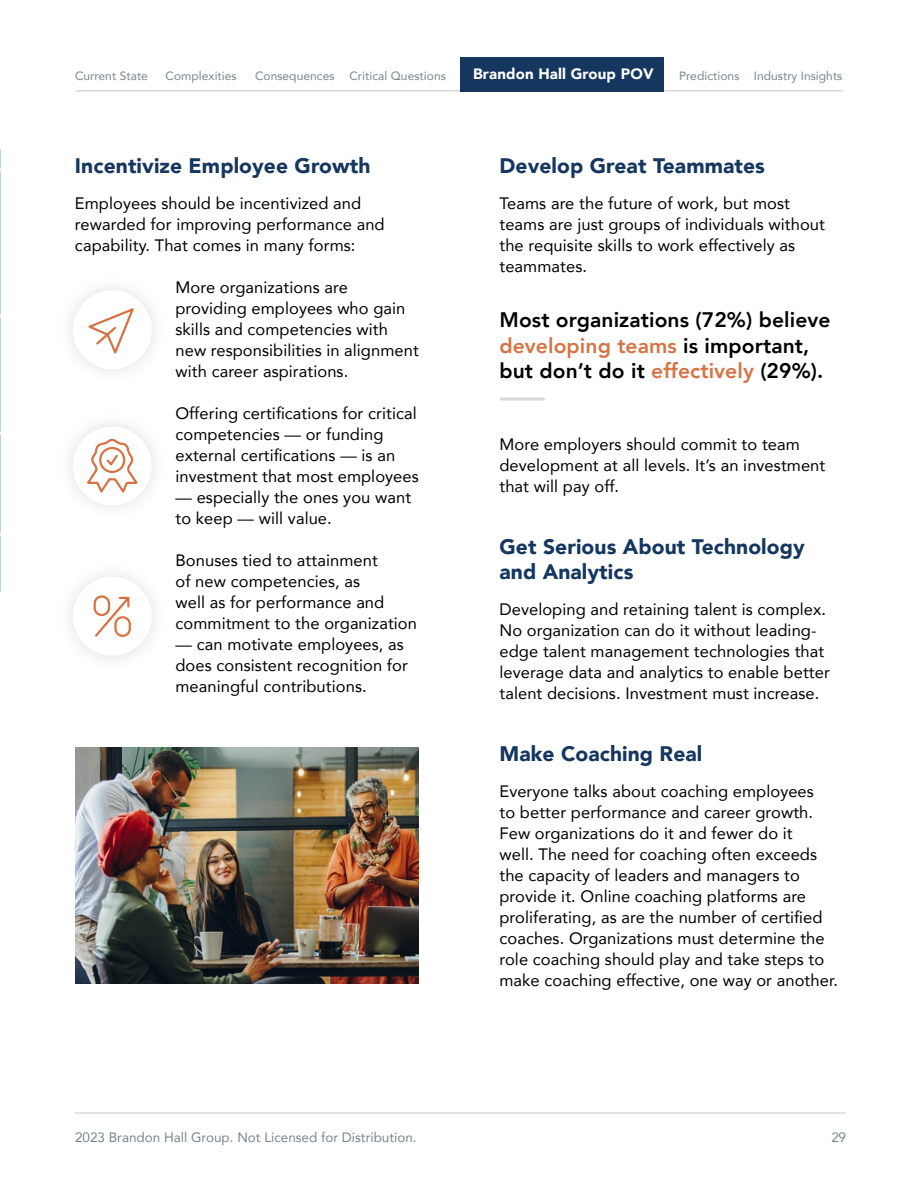
<style>
.page{position:relative;width:918px;height:1188px;background:#fff}
.page>*{position:absolute;margin:0;border:0;box-sizing:border-box;transform-origin:0 0}
.body_copy{font:900 21px/25.5px "Avenir";letter-spacing:.005em;color:#15365f}
.body_copy-2{font:800 21px/25.5px "Avenir";letter-spacing:.005em;color:#000}
.body_copy-3{font:16.5px/21px "Avenir";letter-spacing:.005em;color:#000}
.Section_header{font:900 15px "Avenir";letter-spacing:.01em;color:#fff}
.t1{font:13.5px "Avenir";color:#758589}
.body_copy-4{font:12px "Avenir";letter-spacing:.005em;color:#758589}
.s1{color:#d77343}
</style>
<div class="page">
<hr style="left:75px;top:1112px;width:771px;height:2px;background:#d5dadc">
<svg style="left:0;top:149px;width:1px;height:221px"></svg>
<svg style="left:0;top:379px;width:1px;height:210px"></svg>
<img style="left:76px;top:747px;width:343px;height:237px">
<hr style="left:501px;top:398px;width:43px;height:2px;background:#d5dadc">
<hr style="left:76px;top:90px;width:767px;height:2px;background:#d5dadc">
<div style="left:460px;top:57px;width:204px;height:35px;background:#15365f"></div>
<svg style="left:93px;top:595px;width:38px;height:42px"></svg>
<svg style="left:88px;top:308px;width:46px;height:46px"></svg>
<svg style="left:84px;top:437px;width:56px;height:72px"></svg>
<p class="body_copy-4" style="left:75px;top:66px;width:74px">Current State</p>
<p class="body_copy-4" style="left:166px;top:66px;width:73px">Complexities</p>
<p class="body_copy-4" style="left:255px;top:66px;width:81px">Consequences</p>
<p class="body_copy-4" style="left:349px;top:66px;width:98px">Critical Questions</p>
<p class="Section_header" style="left:473px;top:61px;width:182px">Brandon Hall Group POV</p>
<p class="body_copy-4" style="left:679px;top:66px;width:62px">Predictions</p>
<p class="body_copy-4" style="left:754px;top:66px;width:90px">Industry Insights</p>
<p class="body_copy" style="left:75px;top:152px;width:297px">Incentivize Employee Growth</p>
<p class="body_copy-3" style="left:75px;top:192px;width:311px">Employees should be incentivized and rewarded for improving performance and capability. That comes in many forms:</p>
<p class="body_copy-3" style="left:175px;top:276px;width:245px">More organizations are providing employees who gain skills and competencies with new responsibilities in alignment with career aspirations.</p>
<p class="body_copy-3" style="left:175px;top:402px;width:245px">Offering certifications for critical competencies — or funding external certifications — is an investment that most employees</p>
<p class="body_copy-3" style="left:175px;top:486px;width:237px">— especially the ones you want to keep — will value.</p>
<p class="body_copy-3" style="left:175px;top:549px;width:243px">Bonuses tied to attainment<br>of new competencies, as<br>well as for performance and commitment to the organization</p>
<p class="body_copy-3" style="left:175px;top:633px;width:234px">— can motivate employees, as does consistent recognition for meaningful contributions.</p>
<p class="body_copy" style="left:500px;top:152px;width:267px">Develop Great Teammates</p>
<p class="body_copy-3" style="left:500px;top:192px;width:327px">Teams are the future of work, but most teams are just groups of individuals without the requisite skills to work effectively as teammates.</p>
<p class="body_copy-2" style="left:500px;top:307px;width:333px">Most organizations (72%) believe <span class="s1">developing teams</span> is important, but don’t do it <span class="s1">effectively</span> (29%).</p>
<p class="body_copy-3" style="left:500px;top:433px;width:327px">More employers should commit to team development at all levels. It’s an investment that will pay off.</p>
<p class="body_copy" style="left:500px;top:533px;width:307px">Get Serious About Technology and Analytics</p>
<p class="body_copy-3" style="left:500px;top:598px;width:332px">Developing and retaining talent is complex.<br>No organization can do it without leading&shy;edge talent management technologies that leverage data and analytics to enable better talent decisions. Investment must increase.</p>
<p class="body_copy" style="left:500px;top:740px;width:204px">Make Coaching Real</p>
<p class="body_copy-3" style="left:500px;top:780px;width:340px">Everyone talks about coaching employees<br>to better performance and career growth.<br>Few organizations do it and fewer do it<br>well. The need for coaching often exceeds the capacity of leaders and managers to provide it. Online coaching platforms are proliferating, as are the number of certified coaches. Organizations must determine the role coaching should play and take steps to make coaching effective, one way or another.</p>
<p class="t1" style="left:75px;top:1126px;width:343px">2023 Brandon Hall Group. Not Licensed for Distribution.</p>
<p class="t1" style="left:831px;top:1126px;width:16px">29</p>
</div>
